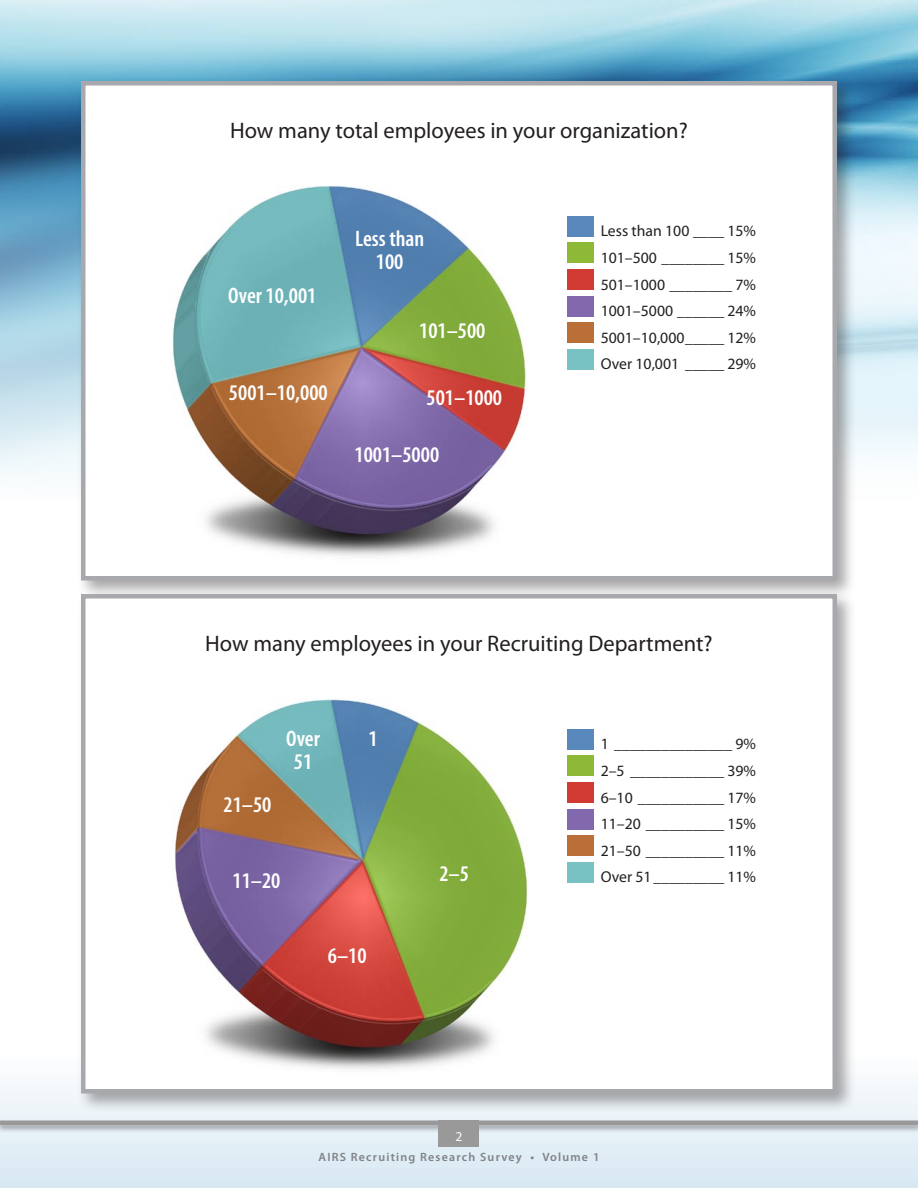
<style>
.page{position:relative;width:918px;height:1188px;background:#fff}
.page>*{position:absolute;margin:0;border:0;box-sizing:border-box;transform-origin:0 0}
._2_Chart_head_2011{font:22.5px "Myriad Pro";color:#231f20}
._1_chart_text{font:600 condensed 22.5px/22.5px "Myriad Pro";color:#fff;text-align:center}
._2_key_text{font:15.75px "Myriad Pro";color:#231f20}
.t1{font:13.5px "Myriad Pro";color:#fff}
.t2{font:600 12px "Myriad Pro";letter-spacing:.1em;color:#808285}
</style>
<div class="page">
<img style="left:0;top:0;width:918px;height:474px">
<svg style="left:0;top:1085px;width:918px;height:103px;background:#dfecf5"></svg>
<div style="left:0;top:1119px;width:918px;height:20px;background:#231f20;opacity:.4"></div>
<div style="left:0;top:1120px;width:918px;height:5px;background:#999"></div>
<div style="left:439px;top:1120px;width:40px;height:28px;background:#999"></div>
<div style="left:76px;top:76px;width:786px;height:542px;background:#231f20;opacity:.4"></div>
<div style="left:81px;top:81px;width:756px;height:499px;background:#fff;border:4px solid #a8a9ad"></div>
<div style="left:76px;top:589px;width:786px;height:542px;background:#231f20;opacity:.4"></div>
<div style="left:81px;top:594px;width:756px;height:500px;background:#fff;border:4px solid #a8a9ad"></div>
<img style="left:174px;top:699px;width:354px;height:370px">
<img style="left:172px;top:185px;width:355px;height:371px">
<div style="left:567px;top:729px;width:27px;height:20px;background:#5888bc"></div>
<div style="left:567px;top:756px;width:27px;height:20px;background:#8eb936"></div>
<div style="left:567px;top:782px;width:27px;height:21px;background:#d23b34"></div>
<div style="left:567px;top:809px;width:27px;height:20px;background:#8269ae"></div>
<div style="left:567px;top:836px;width:27px;height:20px;background:#ba6f38"></div>
<div style="left:567px;top:862px;width:27px;height:20px;background:#78c2c4"></div>
<div style="left:567px;top:216px;width:27px;height:20px;background:#5888bc"></div>
<div style="left:567px;top:243px;width:27px;height:20px;background:#8eb936"></div>
<div style="left:567px;top:269px;width:27px;height:21px;background:#d23b34"></div>
<div style="left:567px;top:296px;width:27px;height:20px;background:#8269ae"></div>
<div style="left:567px;top:323px;width:27px;height:20px;background:#ba6f38"></div>
<div style="left:567px;top:349px;width:27px;height:20px;background:#78c2c4"></div>
<p class="_2_Chart_head_2011" style="left:230px;top:117px;width:459px">How many total employees in your organization?</p>
<p class="_1_chart_text" style="left:228px;top:284px;width:90px">Over 10,001</p>
<p class="_1_chart_text" style="left:229px;top:382px;width:100px">5001–10,000</p>
<p class="_1_chart_text" style="left:355px;top:228px;width:71px">Less than<br>100</p>
<p class="_2_key_text" style="left:601px;top:221px;width:157px">Less than 100 ____ 15%</p>
<p class="_2_key_text" style="left:601px;top:248px;width:157px">101–500 ________ 15%</p>
<p class="_2_key_text" style="left:601px;top:275px;width:157px">501–1000 ________ 7%</p>
<p class="_2_key_text" style="left:601px;top:301px;width:157px">1001–5000 ______ 24%</p>
<p class="_2_key_text" style="left:601px;top:328px;width:157px">5001–10,000_____ 12%</p>
<p class="_2_key_text" style="left:601px;top:354px;width:157px">Over 10,001 _____ 29%</p>
<p class="_1_chart_text" style="left:419px;top:320px;width:68px">101–500</p>
<p class="_1_chart_text" style="left:427px;top:387px;width:77px">501–1000</p>
<p class="_1_chart_text" style="left:355px;top:444px;width:86px">1001–5000</p>
<p class="_2_Chart_head_2011" style="left:205px;top:630px;width:509px">How many employees in your Recruiting Department?</p>
<p class="_1_chart_text" style="left:224px;top:794px;width:49px">21–50</p>
<p class="_1_chart_text" style="left:286px;top:728px;width:35px">Over<br>51</p>
<p class="_1_chart_text" style="left:233px;top:869px;width:49px">11–20</p>
<p class="_1_chart_text" style="left:369px;top:728px;width:11px">1</p>
<p class="_1_chart_text" style="left:328px;top:945px;width:40px">6–10</p>
<p class="_1_chart_text" style="left:439px;top:863px;width:31px">2–5</p>
<p class="t1" style="left:456px;top:1128px;width:8px">2</p>
<p class="_2_key_text" style="left:601px;top:734px;width:157px">1 _______________ 9%</p>
<p class="_2_key_text" style="left:601px;top:761px;width:157px">2–5 ____________ 39%</p>
<p class="_2_key_text" style="left:601px;top:788px;width:157px">6–10 ___________ 17%</p>
<p class="_2_key_text" style="left:601px;top:814px;width:157px">11–20 __________ 15%</p>
<p class="_2_key_text" style="left:601px;top:841px;width:157px">21–50 __________ 11%</p>
<p class="_2_key_text" style="left:601px;top:867px;width:157px">Over 51_________ 11%</p>
<p class="t2" style="left:319px;top:1149px;width:282px">AIRS Recruiting Research Survey • Volume 1</p>
</div>
